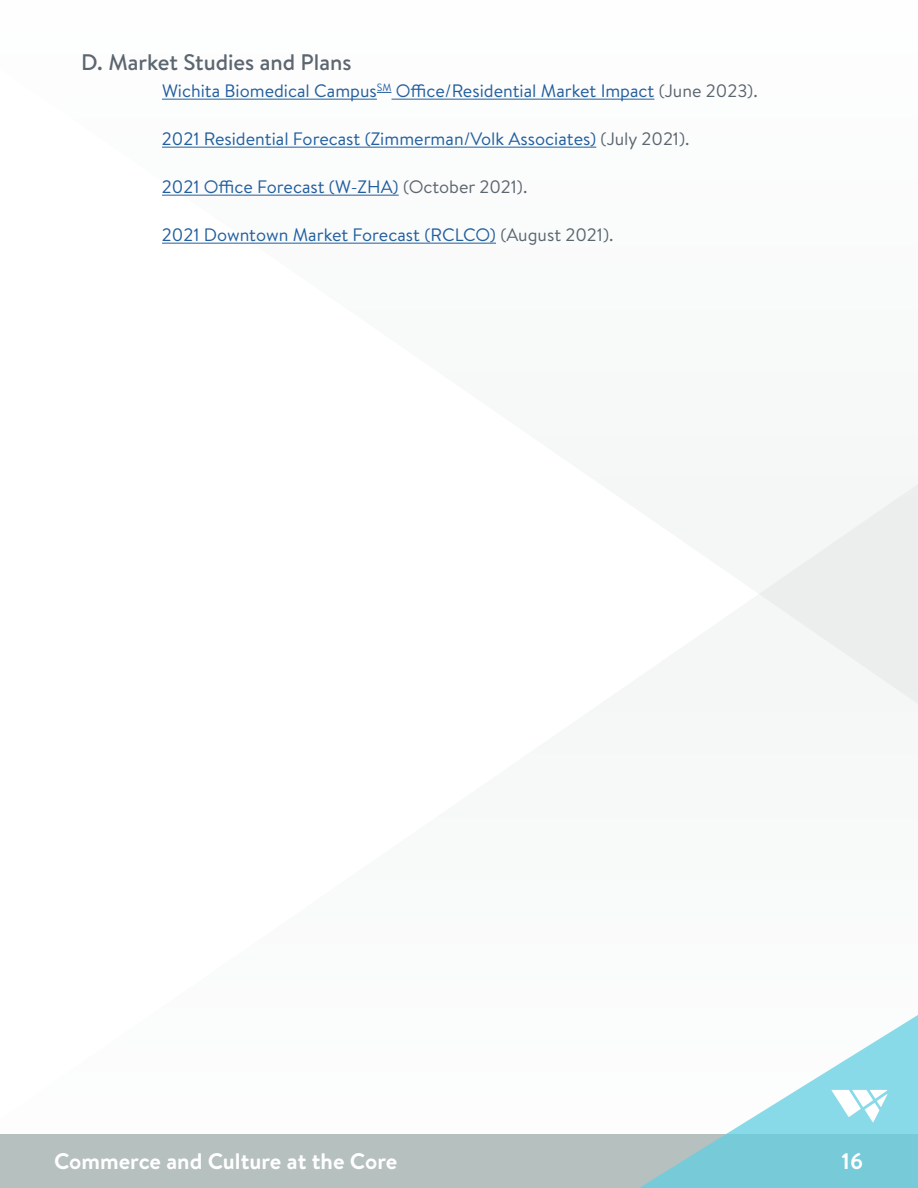
<style>
.page{position:relative;width:918px;height:1188px;background:#fff}
.page>*{position:absolute;margin:0;border:0;box-sizing:border-box;transform-origin:0 0}
.t1{font:700 22.5px "Brandon Text";color:#fff}
.t2{font:500 22.5px "Brandon Text";color:#5b6670}
.t3{font:18px "Brandon Text";color:#215e9e}
.s1{color:#5b6670}
</style>
<div class="page">
<svg style="left:162px;top:91px;width:756px;height:613px"></svg>
<div style="left:0;top:1134px;width:918px;height:54px;background:#b6c0bf"></div>
<svg style="left:639px;top:1015px;width:279px;height:173px"></svg>
<svg style="left:832px;top:1090px;width:55px;height:32px"></svg>
<hr style="left:162px;top:99px;width:215px;height:1px;background:#215e9e">
<svg style="left:377px;top:92px;width:15px;height:1px"></svg>
<hr style="left:392px;top:99px;width:262px;height:1px;background:#215e9e">
<hr style="left:162px;top:147px;width:434px;height:1px;background:#215e9e">
<hr style="left:162px;top:195px;width:237px;height:1px;background:#215e9e">
<hr style="left:162px;top:243px;width:334px;height:1px;background:#215e9e">
<p class="t2" style="left:81px;top:46px;width:272px">D. Market Studies and Plans</p>
<p class="t3" style="left:162px;top:79px;width:597px">Wichita Biomedical Campus<sup>SM</sup> Office/Residential Market Impact <span class="s1">(June 2023).</span></p>
<p class="t3" style="left:162px;top:127px;width:529px">2021 Residential Forecast (Zimmerman/Volk Associates) <span class="s1">(July 2021).</span></p>
<p class="t3" style="left:162px;top:175px;width:367px">2021 Office Forecast (W-ZHA) <span class="s1">(October 2021).</span></p>
<p class="t3" style="left:162px;top:223px;width:453px">2021 Downtown Market Forecast (RCLCO) <span class="s1">(August 2021).</span></p>
<p class="t1" style="left:54px;top:1145px;width:345px">Commerce and Culture at the Core</p>
<p class="t1" style="left:842px;top:1145px;width:23px">16</p>
</div>
